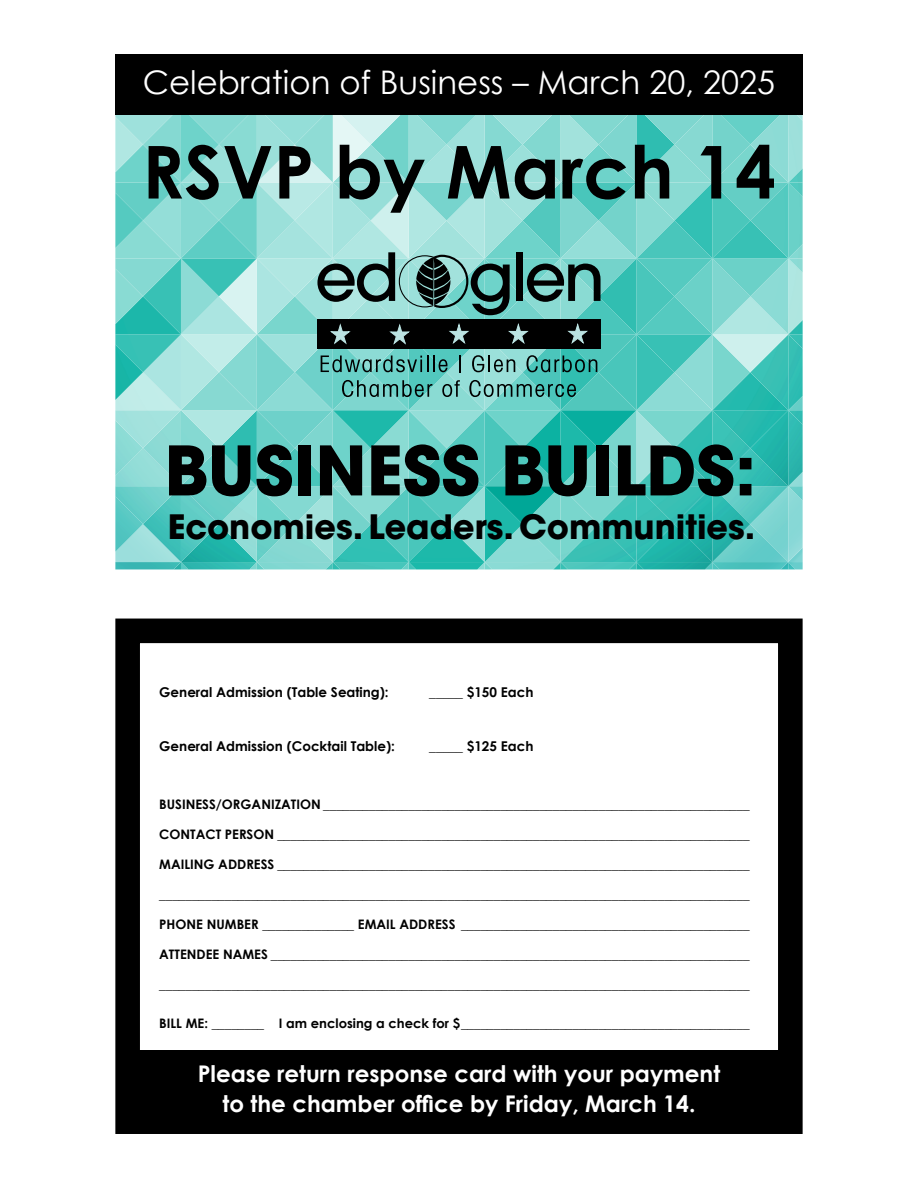
<style>
.page{position:relative;width:918px;height:1188px;background:#fff}
.page>*{position:absolute;margin:0;border:0;box-sizing:border-box;transform-origin:0 0}
.t1{font:700 73.05px "Century Gothic";color:#000}
.t2{font:700 67.65px "ITC Avant Garde Std";color:#000}
.t3{font:700 33.3px "ITC Avant Garde Std";color:#000}
.t4{font:32.4px "Century Gothic";color:#fff}
.t5{font:700 22.95px/29.5px "Century Gothic";color:#fff;text-align:center}
.t6{font:700 13.5px "Century Gothic";color:#000}
.t7{font:700 13.05px "Century Gothic";color:#000}
</style>
<div class="page">
<img style="left:143px;top:562px;width:638px;height:7px">
<svg style="left:781px;top:562px;width:22px;height:7px"></svg>
<svg style="left:705px;top:562px;width:15px;height:7px"></svg>
<svg style="left:629px;top:562px;width:15px;height:7px"></svg>
<img style="left:561px;top:562px;width:75px;height:1px">
<svg style="left:553px;top:562px;width:15px;height:7px"></svg>
<svg style="left:477px;top:562px;width:15px;height:7px"></svg>
<svg style="left:401px;top:562px;width:15px;height:7px"></svg>
<svg style="left:325px;top:562px;width:15px;height:7px"></svg>
<svg style="left:249px;top:562px;width:15px;height:7px"></svg>
<svg style="left:174px;top:562px;width:14px;height:7px"></svg>
<img style="left:115px;top:562px;width:28px;height:7px">
<img style="left:788px;top:472px;width:15px;height:29px">
<svg style="left:788px;top:486px;width:15px;height:1px"></svg>
<img style="left:115px;top:114px;width:673px;height:448px">
<img style="left:561px;top:486px;width:75px;height:1px">
<img style="left:115px;top:496px;width:28px;height:56px">
<img style="left:788px;top:396px;width:15px;height:29px">
<svg style="left:788px;top:410px;width:15px;height:1px"></svg>
<img style="left:561px;top:410px;width:75px;height:1px">
<img style="left:115px;top:421px;width:28px;height:55px">
<img style="left:788px;top:320px;width:15px;height:29px">
<svg style="left:788px;top:334px;width:15px;height:1px"></svg>
<img style="left:561px;top:349px;width:37px;height:23px">
<img style="left:115px;top:345px;width:28px;height:55px">
<img style="left:788px;top:244px;width:15px;height:29px">
<svg style="left:788px;top:258px;width:15px;height:1px"></svg>
<img style="left:561px;top:258px;width:75px;height:1px">
<img style="left:115px;top:269px;width:28px;height:55px">
<img style="left:788px;top:168px;width:15px;height:29px">
<svg style="left:788px;top:183px;width:15px;height:1px"></svg>
<img style="left:561px;top:183px;width:75px;height:1px">
<img style="left:115px;top:193px;width:28px;height:55px">
<img style="left:788px;top:114px;width:15px;height:7px">
<img style="left:115px;top:117px;width:28px;height:55px">
<div style="left:317px;top:319px;width:284px;height:30px;background:#000"></div>
<svg style="left:317px;top:252px;width:193px;height:63px;background:#669793"></svg>
<div style="left:516px;top:252px;width:7px;height:49px;background:#000"></div>
<svg style="left:527px;top:264px;width:74px;height:38px;background:#45736e"></svg>
<svg style="left:321px;top:356px;width:126px;height:16px;background:#4c9690"></svg>
<svg style="left:459px;top:355px;width:2px;height:17px"></svg>
<svg style="left:472px;top:355px;width:43px;height:17px"></svg>
<svg style="left:526px;top:355px;width:71px;height:17px"></svg>
<svg style="left:342px;top:380px;width:90px;height:17px;background:#529b95"></svg>
<svg style="left:442px;top:380px;width:18px;height:17px"></svg>
<svg style="left:469px;top:380px;width:107px;height:17px;background:#529d97"></svg>
<svg style="left:330px;top:323px;width:21px;height:22px"></svg>
<svg style="left:389px;top:323px;width:21px;height:22px"></svg>
<svg style="left:449px;top:323px;width:20px;height:21px"></svg>
<svg style="left:508px;top:323px;width:21px;height:21px"></svg>
<svg style="left:567px;top:323px;width:21px;height:21px"></svg>
<div style="left:115px;top:54px;width:688px;height:60px;background:#000"></div>
<div style="left:126px;top:1050px;width:654px;height:63px;background:#000"></div>
<div style="left:115px;top:619px;width:688px;height:515px;border:25px solid #000"></div>
<h3 class="t4" style="left:143px;top:60px;width:634px">Celebration of Business – March 20, 2025</h3>
<h1 class="t1" style="left:142px;top:117px;width:636px">RSVP by March 14</h1>
<h2 class="t2" style="left:165px;top:427px;width:593px">BUSINESS BUILDS:</h2>
<h3 class="t3" style="left:168px;top:505px;width:589px">Economies. Leaders. Communities.</h3>
<p class="t6" style="left:159px;top:682px;width:231px">General Admission (Table Seating):</p>
<p class="t6" style="left:429px;top:682px;width:106px">_____ $150 Each</p>
<p class="t6" style="left:159px;top:736px;width:237px">General Admission (Cocktail Table):</p>
<p class="t6" style="left:429px;top:736px;width:106px">_____ $125 Each</p>
<p class="t7" style="left:159px;top:794px;width:592px">BUSINESS/ORGANIZATION _________________________________________________________________</p>
<p class="t7" style="left:159px;top:824px;width:592px">CONTACT PERSON ________________________________________________________________________</p>
<p class="t7" style="left:159px;top:854px;width:592px">MAILING ADDRESS ________________________________________________________________________</p>
<p class="t7" style="left:159px;top:884px;width:592px">__________________________________________________________________________________________</p>
<p class="t7" style="left:159px;top:914px;width:592px">PHONE NUMBER ______________ EMAIL ADDRESS ____________________________________________</p>
<p class="t7" style="left:159px;top:944px;width:592px">ATTENDEE NAMES _________________________________________________________________________</p>
<p class="t7" style="left:159px;top:974px;width:592px">__________________________________________________________________________________________</p>
<p class="t7" style="left:159px;top:1013px;width:592px">BILL ME: ________ I am enclosing a check for $____________________________________________</p>
<h3 class="t5" style="left:198px;top:1058px;width:524px">Please return response card with your payment to the chamber office by Friday, March 14.</h3>
</div>
